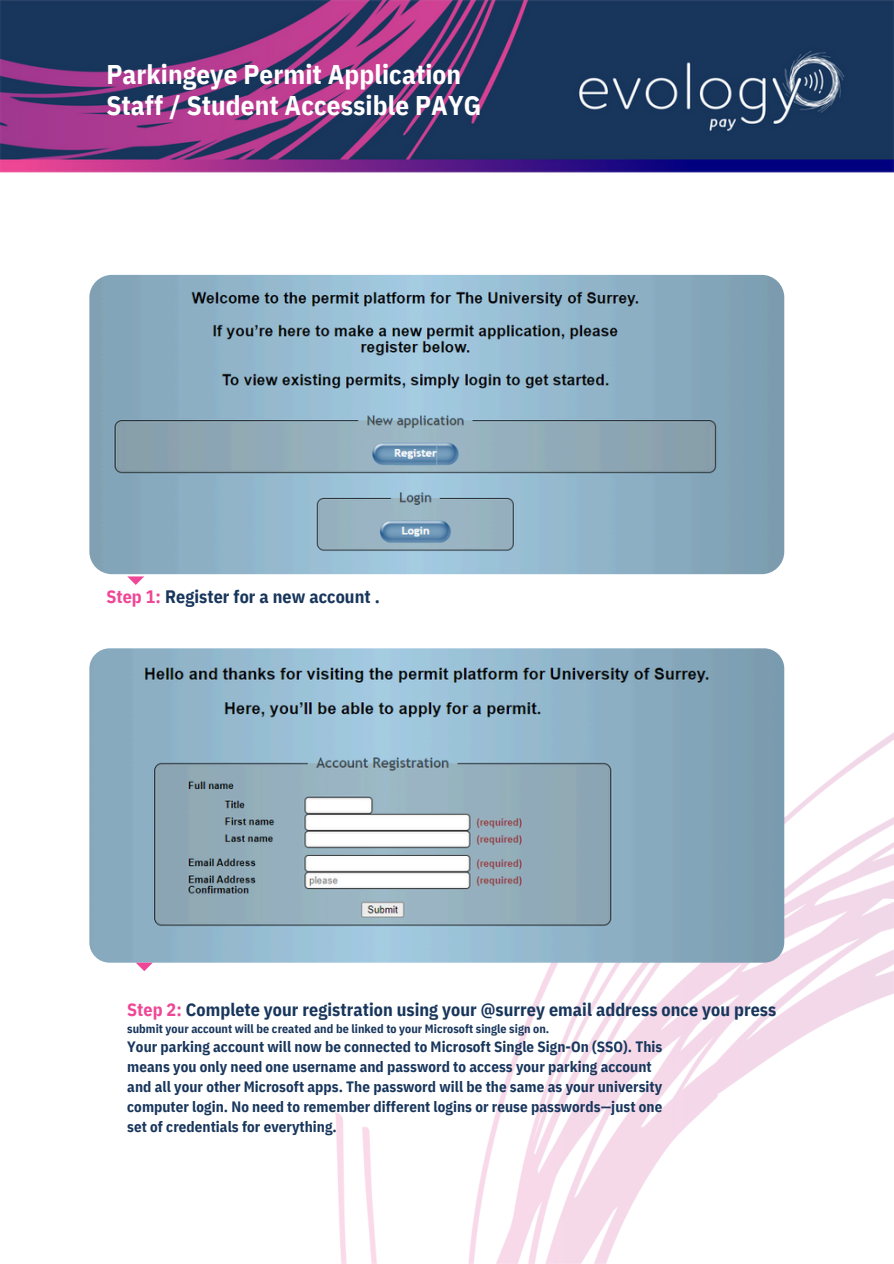
<style>
.page{position:relative;width:894px;height:1264px;background:#fff}
.page>*{position:absolute;margin:0;border:0;box-sizing:border-box;transform-origin:0 0}
.t1{font:700 27px/31.5px "IBM Plex Sans Cond";letter-spacing:.005em;color:#fff}
.t2{font:700 18px "IBM Plex Sans Cond";letter-spacing:.005em;color:#18365c}
.t3{font:700 15px "IBM Plex Sans Cond";letter-spacing:.005em;color:#18365c}
.t4{font:700 12px "IBM Plex Sans Cond";letter-spacing:.005em;color:#18365c}
.s1{color:#ef4796}
</style>
<div class="page">
<img style="left:336px;top:732px;width:557px;height:531px">
<img style="left:0;top:0;width:893px;height:173px">
<svg style="left:127px;top:576px;width:17px;height:9px"></svg>
<img style="left:89px;top:275px;width:694px;height:299px;border-radius:22px">
<img style="left:89px;top:648px;width:694px;height:314px;border-radius:20px">
<svg style="left:136px;top:962px;width:17px;height:9px"></svg>
<p class="t1" style="left:106px;top:58px;width:376px">Parkingeye Permit Application<br>Staff / Student Accessible PAYG</p>
<h2 class="t2" style="left:106px;top:584px;width:275px"><span class="s1">Step 1:</span> Register for a new account .</h2>
<p class="t2" style="left:127px;top:997px;width:650px"><span class="s1">Step 2:</span> Complete your registration using your @surrey email address once you press</p>
<p class="t4" style="left:127px;top:1020px;width:423px">submit your account will be created and be linked to your Microsoft single sign on.</p>
<p class="t3" style="left:127px;top:1036px;width:536px">Your parking account will now be connected to Microsoft Single Sign-On (SSO). This</p>
<p class="t3" style="left:127px;top:1056px;width:526px">means you only need one username and password to access your parking account</p>
<p class="t3" style="left:127px;top:1076px;width:536px">and all your other Microsoft apps. The password will be the same as your university</p>
<p class="t3" style="left:127px;top:1096px;width:536px">computer login. No need to remember different logins or reuse passwords—just one</p>
<p class="t3" style="left:127px;top:1116px;width:211px">set of credentials for everything.</p>
</div>
